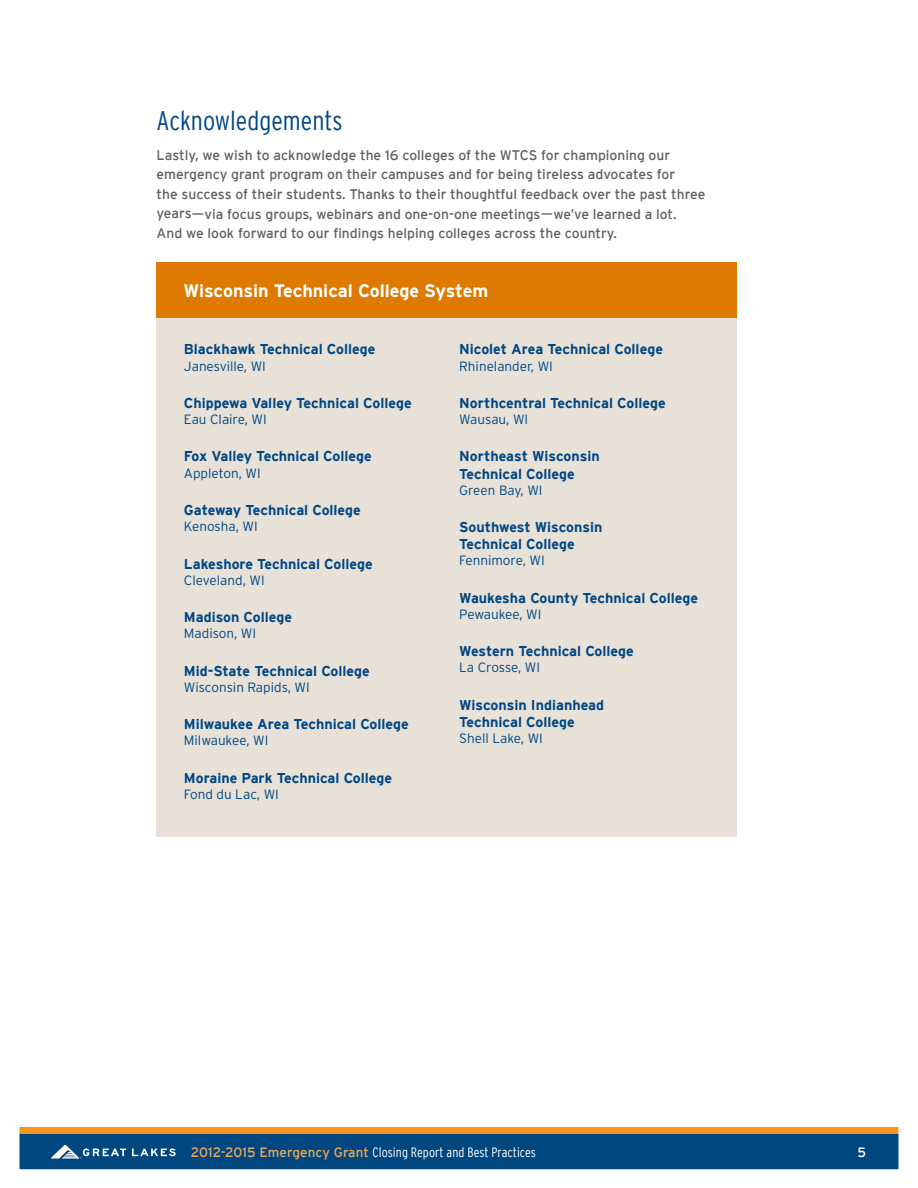
<style>
.page{position:relative;width:918px;height:1188px;background:#fff}
.page>*{position:absolute;margin:0;border:0;box-sizing:border-box;transform-origin:0 0}
.t1{font:300 condensed 27px "Interstate";color:#004784}
.t2{font:700 18px "Interstate";color:#fff}
.t3{font:700 14.25px/17.1px "Interstate";color:#004784}
.t4{font:13.8px/19.5px "Interstate";color:#5f6062}
.t5{font:300 13.5px "Interstate";color:#004784}
.t6{font:300 condensed 13.5px "Interstate";letter-spacing:.005em;color:#fff}
.t7{font:13.5px "Interstate";color:#fff}
.s1{font-weight:400;font-stretch:normal;color:#eaa959}
</style>
<div class="page">
<div style="left:0;top:1127px;width:918px;height:49px;background:#f7941e"></div>
<div style="left:1px;top:1134px;width:917px;height:54px;background:#00467f"></div>
<svg style="left:132px;top:1148px;width:44px;height:8px"></svg>
<svg style="left:51px;top:1145px;width:75px;height:14px"></svg>
<div style="left:157px;top:318px;width:580px;height:519px;background:#e8e1d8"></div>
<div style="left:0;top:1px;width:918px;height:1187px;border:20px solid #fff"></div>
<div style="left:157px;top:262px;width:580px;height:56px;background:#df7a00"></div>
<h2 class="t1" style="left:157px;top:105px;width:188px">Acknowledgements</h2>
<p class="t4" style="left:157px;top:145px;width:551px">Lastly, we wish to acknowledge the 16 colleges of the WTCS for championing our emergency grant program on their campuses and for being tireless advocates for<br>the success of their students. Thanks to their thoughtful feedback over the past three years—via focus groups, webinars and one-on-one meetings—we’ve learned a lot.<br>And we look forward to our findings helping colleges across the country.</p>
<h3 class="t2" style="left:184px;top:280px;width:306px">Wisconsin Technical College System</h3>
<p class="t3" style="left:184px;top:341px;width:193px">Blackhawk Technical College</p>
<p class="t5" style="left:184px;top:358px;width:83px">Janesville, WI</p>
<p class="t3" style="left:184px;top:394px;width:229px">Chippewa Valley Technical College</p>
<p class="t5" style="left:184px;top:411px;width:84px">Eau Claire, WI</p>
<p class="t3" style="left:184px;top:448px;width:189px">Fox Valley Technical College</p>
<p class="t5" style="left:184px;top:465px;width:78px">Appleton, WI</p>
<p class="t3" style="left:184px;top:501px;width:179px">Gateway Technical College</p>
<p class="t5" style="left:184px;top:518px;width:75px">Kenosha, WI</p>
<p class="t3" style="left:184px;top:555px;width:190px">Lakeshore Technical College</p>
<p class="t5" style="left:184px;top:572px;width:82px">Cleveland, WI</p>
<p class="t3" style="left:184px;top:608px;width:110px">Madison College</p>
<p class="t5" style="left:184px;top:625px;width:74px">Madison, WI</p>
<p class="t3" style="left:184px;top:662px;width:187px">Mid-State Technical College</p>
<p class="t5" style="left:184px;top:679px;width:127px">Wisconsin Rapids, WI</p>
<p class="t3" style="left:184px;top:716px;width:227px">Milwaukee Area Technical College</p>
<p class="t5" style="left:184px;top:732px;width:86px">Milwaukee, WI</p>
<p class="t3" style="left:184px;top:769px;width:210px">Moraine Park Technical College</p>
<p class="t5" style="left:184px;top:786px;width:96px">Fond du Lac, WI</p>
<p class="t3" style="left:459px;top:341px;width:205px">Nicolet Area Technical College</p>
<p class="t5" style="left:459px;top:358px;width:95px">Rhinelander, WI</p>
<p class="t3" style="left:459px;top:394px;width:208px">Northcentral Technical College</p>
<p class="t5" style="left:459px;top:411px;width:71px">Wausau, WI</p>
<p class="t3" style="left:459px;top:448px;width:142px">Northeast Wisconsin<br>Technical College</p>
<p class="t5" style="left:459px;top:482px;width:85px">Green Bay, WI</p>
<p class="t3" style="left:459px;top:518px;width:145px">Southwest Wisconsin<br>Technical College</p>
<p class="t5" style="left:459px;top:552px;width:87px">Fennimore, WI</p>
<p class="t3" style="left:459px;top:589px;width:240px">Waukesha County Technical College</p>
<p class="t5" style="left:459px;top:606px;width:84px">Pewaukee, WI</p>
<p class="t3" style="left:459px;top:643px;width:176px">Western Technical College</p>
<p class="t5" style="left:459px;top:660px;width:82px">La Crosse, WI</p>
<p class="t3" style="left:459px;top:696px;width:146px">Wisconsin Indianhead<br>Technical College</p>
<p class="t5" style="left:459px;top:730px;width:85px">Shell Lake, WI</p>
<p class="t6" style="left:191px;top:1144px;width:347px"><span class="s1">2012-2015 Emergency Grant</span> Closing Report and Best Practices</p>
<p class="t7" style="left:858px;top:1144px;width:10px">5</p>
</div>
